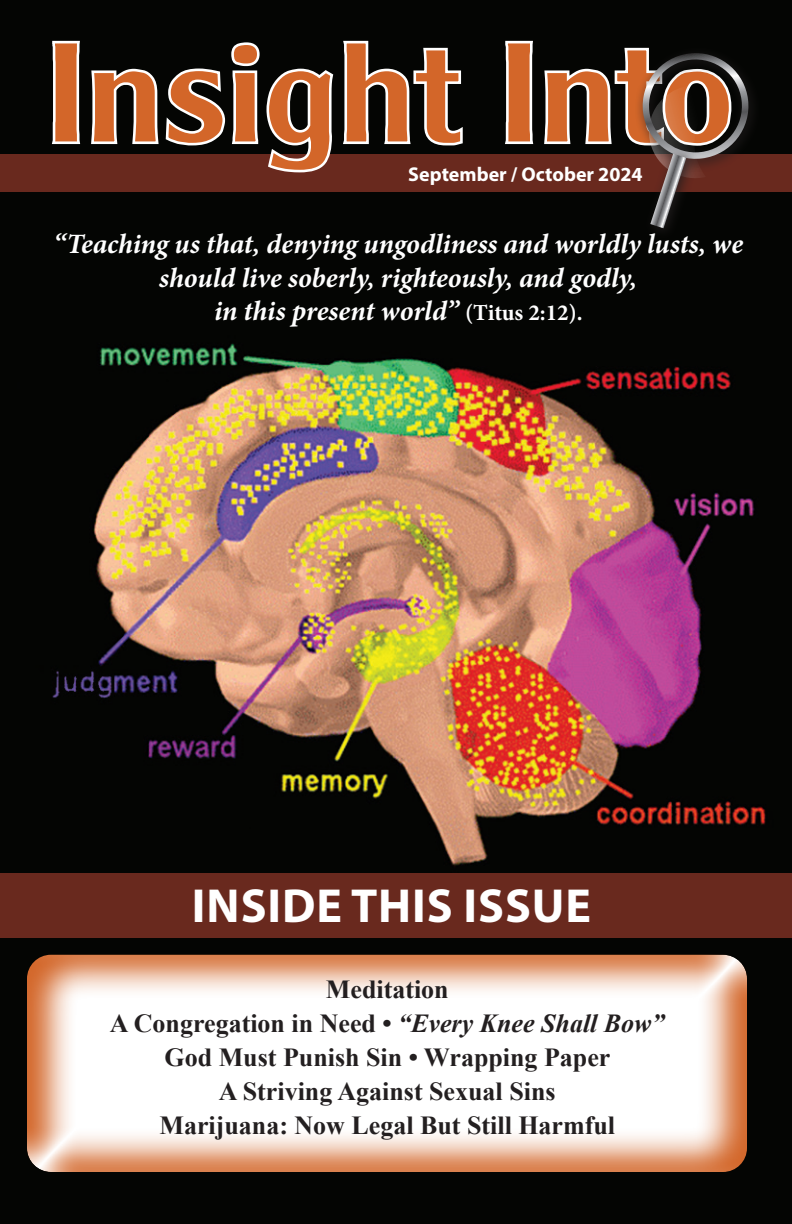
<style>
.page{position:relative;width:792px;height:1224px;background:#fff}
.page>*{position:absolute;margin:0;border:0;box-sizing:border-box;transform-origin:0 0}
.t1{font:700 48px "Myriad Pro";letter-spacing:.02em;color:#fff}
.t2{font:italic 700 28px/33.6px "Minion Pro";letter-spacing:-.005em;color:#fff;text-align:center}
.t3{font:700 26px "Times New Roman";color:#231f20}
.t4{font:700 20px "Myriad Pro";color:#fff}
.s1{font-style:normal;font-size:23px}
.s2{font-style:italic}
</style>
<div class="page">
<img style="left:0;top:0;width:792px;height:1224px">
<div style="left:0;top:154px;width:792px;height:38px;background:#69291e"></div>
<svg style="left:50px;top:40px;width:683px;height:133px"></svg>
<svg style="left:24px;top:946px;width:724px;height:226px"></svg>
<div style="left:0;top:873px;width:792px;height:65px;background:#69291e"></div>
<div style="left:635px;top:45px;width:127px;height:127px;background:#231f20;opacity:.83"></div>
<div style="left:644px;top:147px;width:55px;height:94px;background:#040503"></div>
<svg style="left:640px;top:53px;width:112px;height:175px"></svg>
<p class="t4" style="left:408px;top:161px;width:236px">September / October 2024</p>
<p class="t2" style="left:54px;top:227px;width:691px">“Teaching us that, denying ungodliness and worldly lusts, we should live soberly, righteously, and godly,</p>
<p class="t2" style="left:214px;top:294px;width:370px">in this present world” <span class="s1">(Titus 2:12).</span></p>
<p class="t1" style="left:192px;top:875px;width:401px">INSIDE THIS ISSUE</p>
<p class="t3" style="left:326px;top:971px;width:124px">Meditation</p>
<p class="t3" style="left:110px;top:1005px;width:556px">A Congregation in Need • <span class="s2">“Every Knee Shall Bow”</span></p>
<p class="t3" style="left:165px;top:1039px;width:447px">God Must Punish Sin • Wrapping Paper</p>
<p class="t3" style="left:219px;top:1073px;width:338px">A Striving Against Sexual Sins</p>
<p class="t3" style="left:159px;top:1107px;width:457px">Marijuana: Now Legal But Still Harmful</p>
</div>
